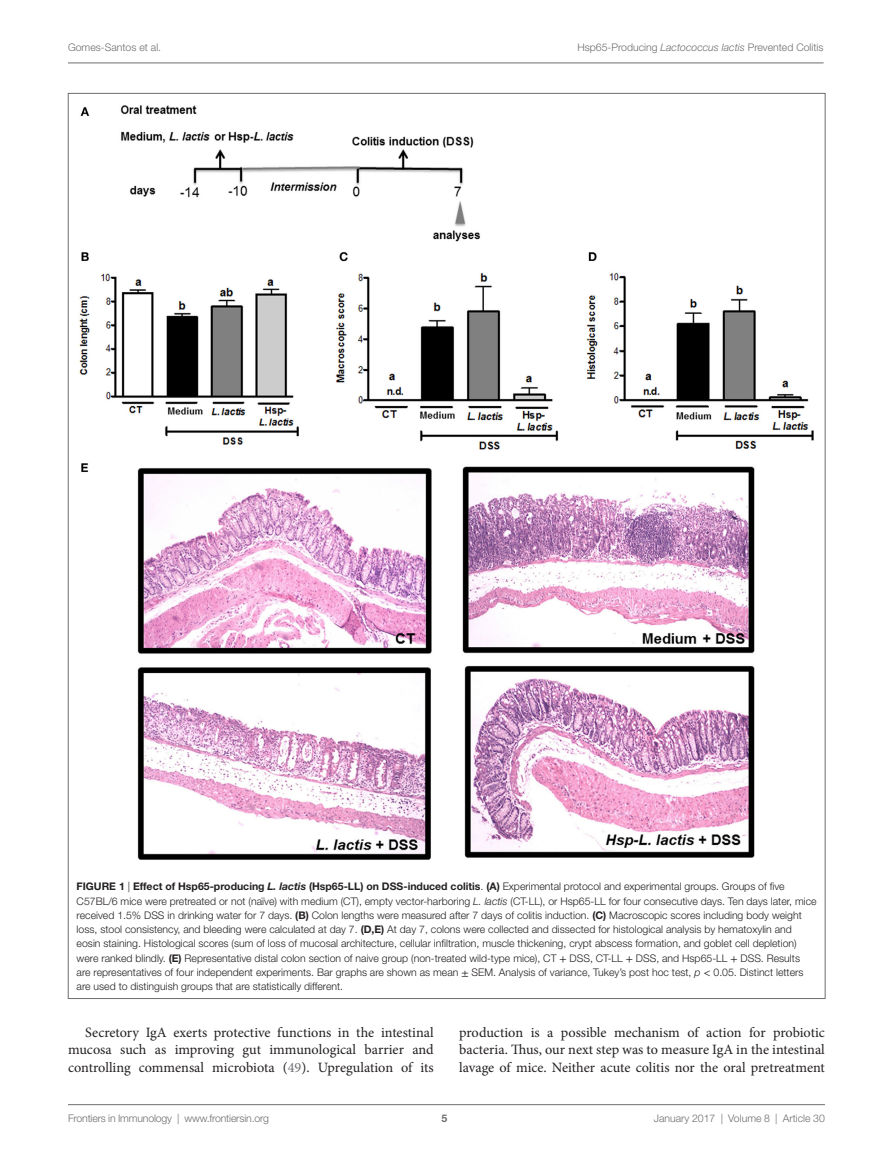
<style>
.page{position:relative;width:893px;height:1170px;background:#fff}
.page>*{position:absolute;margin:0;border:0;box-sizing:border-box;transform-origin:0 0}
.t1{font:14.25px/17.2px "Minion Pro";letter-spacing:-.005em;color:#231f20;text-align:justify}
.t2{font:300 10.5px/14.2px "Helvetica Neue LT Std";color:#231f20}
.t3{font:300 10.5px "Helvetica Neue LT Std";color:#6c6d70}
.t4{font:700 10.5px "Helvetica Neue LT Std";color:#6c6d70}
.s1{font-style:italic}
.s2{font-weight:700}
.s3{font-weight:700;font-style:italic}
.s4{font-family:"STIX General";font-weight:400}
.s5{color:#6c6d70}
</style>
<div class="page">
<img style="left:79px;top:105px;width:735px;height:755px">
<hr style="left:68px;top:1104px;width:757px;height:1px;background:#6c6d70">
<hr style="left:68px;top:63px;width:755px;height:1px;background:#6c6d70">
<p class="t3" style="left:68px;top:41px;width:95px">Gomes-Santos et al.</p>
<p class="t3" style="left:577px;top:41px;width:248px">Hsp65-Producing <span class="s1">Lactococcus lactis</span> Prevented Colitis</p>
<p class="t2" style="left:77px;top:879px;width:741px"><span class="s2">Figure 1</span> | <span class="s2">Effect of Hsp65-producing</span> <span class="s3">L. lactis</span> <span class="s2">(Hsp65-LL) on DSS-induced colitis</span>. <span class="s2">(A)</span> Experimental protocol and experimental groups. Groups of five C57BL/6 mice were pretreated or not (naïve) with medium (CT), empty vector-harboring <span class="s1">L. lactis</span> (CT-LL), or Hsp65-LL for four consecutive days. Ten days later, mice received 1.5% DSS in drinking water for 7 days. <span class="s2">(B)</span> Colon lengths were measured after 7 days of colitis induction. <span class="s2">(C)</span> Macroscopic scores including body weight loss, stool consistency, and bleeding were calculated at day 7. <span class="s2">(D,E)</span> At day 7, colons were collected and dissected for histological analysis by hematoxylin and eosin staining. Histological scores (sum of loss of mucosal architecture, cellular infiltration, muscle thickening, crypt abscess formation, and goblet cell depletion) were ranked blindly. <span class="s2">(E)</span> Representative distal colon section of naive group (non-treated wild-type mice), CT <span class="s4">+</span> DSS, CT-LL <span class="s4">+</span> DSS, and Hsp65-LL <span class="s4">+</span> DSS. Results are representatives of four independent experiments. Bar graphs are shown as mean <span class="s4">±</span> SEM. Analysis of variance, Tukey’s post hoc test, <span class="s1">p</span> <span class="s4">&lt;</span> 0.05. Distinct letters are used to distinguish groups that are statistically different.</p>
<h1 class="t1" style="left:68px;top:1023px;width:367px;text-indent:17px">Secretory IgA exerts protective functions in the intestinal mucosa such as improving gut immunological barrier and controlling commensal microbiota (<span class="s5">49</span>). Upregulation of its</h1>
<h1 class="t1" style="left:459px;top:1023px;width:367px">production is a possible mechanism of action for probiotic bacteria. Thus, our next step was to measure IgA in the intestinal lavage of mice. Neither acute colitis nor the oral pretreatment</h1>
<p class="t3" style="left:68px;top:1111px;width:203px">Frontiers in Immunology | www.frontiersin.org</p>
<p class="t3" style="left:654px;top:1111px;width:173px">January 2017 | Volume 8 | Article 30</p>
<p class="t4" style="left:441px;top:1111px;width:7px">5</p>
</div>
